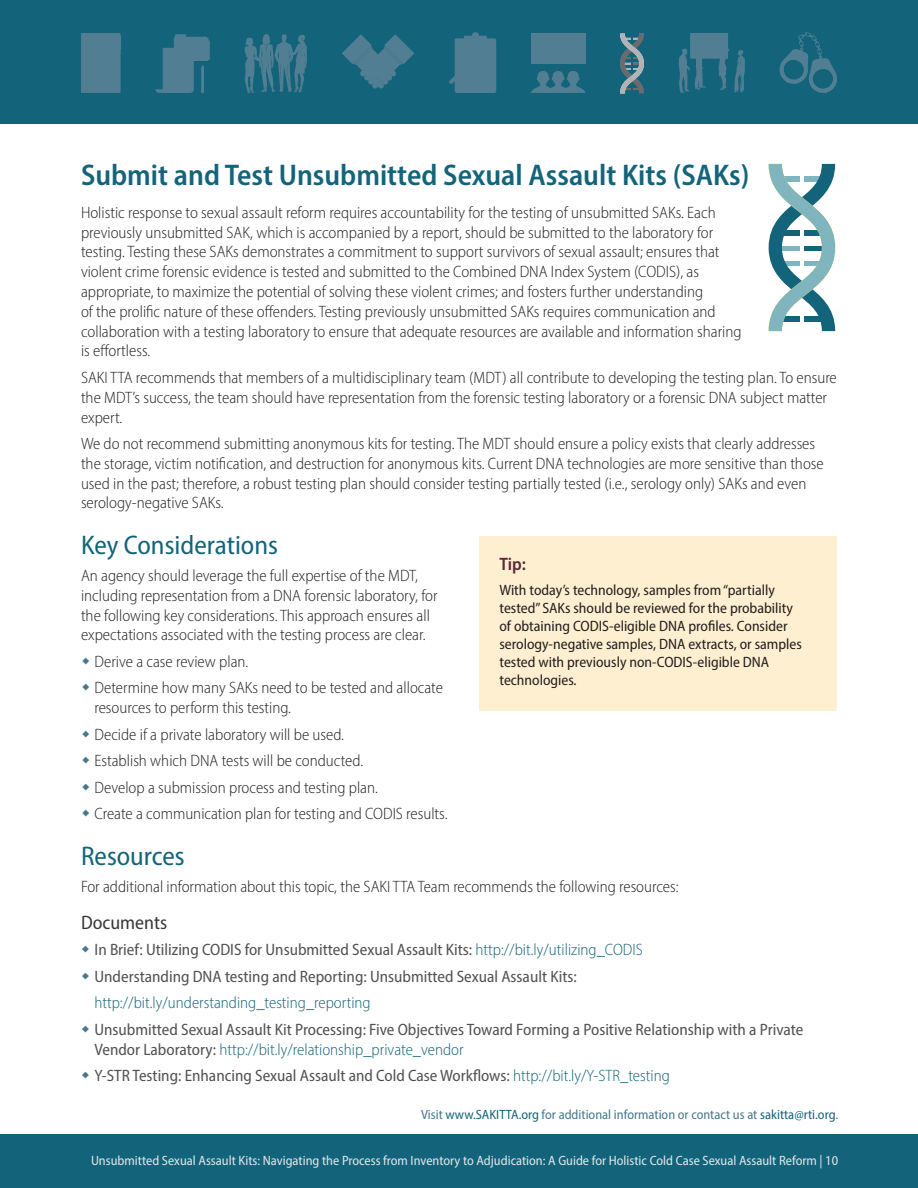
<style>
.page{position:relative;width:918px;height:1188px;background:#fff}
.page>*{position:absolute;margin:0;border:0;box-sizing:border-box;transform-origin:0 0}
.t1{font:600 semi-condensed 30px "Myriad Pro";color:#13647a}
.t2{font:semi-condensed 27px "Myriad Pro";color:#13647a}
.t3{font:semi-condensed 19.5px "Myriad Pro";color:#373837}
.t4{font:600 semi-condensed 18px "Myriad Pro";color:#5b273c}
.t5{font:300 semi-condensed 16.5px/19.8px "Myriad Pro";color:#231f20}
.t6{font:semi-condensed 16.5px/26.5px "Myriad Pro";color:#525151}
.t7{font:semi-condensed 15px/18px "Myriad Pro";color:#231f20}
.t8{font:semi-condensed 13.5px "Myriad Pro";color:#e2e6ea}
.t9{font:semi-condensed 13.5px "Myriad Pro";color:#46788d}
.s1{font-weight:300;color:#13647a}
.s2{color:#13647a}
</style>
<div class="page">
<div style="left:0;top:1134px;width:918px;height:54px;background:#13647a"></div>
<div style="left:0;top:0;width:918px;height:124px;background:#13647a"></div>
<svg style="left:244px;top:34px;width:63px;height:59px"></svg>
<svg style="left:342px;top:34px;width:72px;height:54px"></svg>
<div style="left:455px;top:38px;width:41px;height:55px;background:#517e92;border-radius:2px"></div>
<svg style="left:449px;top:32px;width:40px;height:54px"></svg>
<div style="left:531px;top:33px;width:54px;height:31px;background:#517e92"></div>
<svg style="left:531px;top:71px;width:54px;height:22px"></svg>
<div style="left:81px;top:33px;width:40px;height:60px;background:#517e92"></div>
<hr style="left:81px;top:53px;width:40px;height:1px;background:#517e92">
<svg style="left:679px;top:33px;width:66px;height:60px"></svg>
<svg style="left:779px;top:32px;width:58px;height:61px"></svg>
<svg style="left:155px;top:34px;width:55px;height:59px"></svg>
<div style="left:479px;top:536px;width:358px;height:174px;background:#feefd0"></div>
<svg style="left:769px;top:164px;width:66px;height:167px"></svg>
<svg style="left:620px;top:33px;width:24px;height:61px"></svg>
<h2 class="t1" style="left:81px;top:156px;width:670px">Submit and Test Unsubmitted Sexual Assault Kits (SAKs)</h2>
<p class="t5" style="left:81px;top:202px;width:662px">Holistic response to sexual assault reform requires accountability for the testing of unsubmitted SAKs. Each previously unsubmitted SAK, which is accompanied by a report, should be submitted to the laboratory for testing. Testing these SAKs demonstrates a commitment to support survivors of sexual assault; ensures that violent crime forensic evidence is tested and submitted to the Combined DNA Index System (CODIS), as appropriate, to maximize the potential of solving these violent crimes; and fosters further understanding<br>of the prolific nature of these offenders. Testing previously unsubmitted SAKs requires communication and collaboration with a testing laboratory to ensure that adequate resources are available and information sharing is effortless.</p>
<p class="t5" style="left:81px;top:367px;width:757px">SAKI TTA recommends that members of a multidisciplinary team (MDT) all contribute to developing the testing plan. To ensure the MDT’s success, the team should have representation from the forensic testing laboratory or a forensic DNA subject matter expert.</p>
<p class="t5" style="left:81px;top:434px;width:744px">We do not recommend submitting anonymous kits for testing. The MDT should ensure a policy exists that clearly addresses the storage, victim notification, and destruction for anonymous kits. Current DNA technologies are more sensitive than those used in the past; therefore, a robust testing plan should consider testing partially tested (i.e., serology only) SAKs and even serology-negative SAKs.</p>
<h3 class="t2" style="left:81px;top:529px;width:199px">Key Considerations</h3>
<p class="t5" style="left:81px;top:565px;width:358px">An agency should leverage the full expertise of the MDT, including representation from a DNA forensic laboratory, for the following key considerations. This approach ensures all expectations associated with the testing process are clear.</p>
<p class="t5" style="left:94px;top:651px;width:155px">Derive a case review plan.</p>
<p class="t5" style="left:94px;top:678px;width:350px">Determine how many SAKs need to be tested and allocate resources to perform this testing.</p>
<p class="t5" style="left:94px;top:724px;width:251px">Decide if a private laboratory will be used.</p>
<p class="t5" style="left:94px;top:751px;width:270px">Establish which DNA tests will be conducted.</p>
<p class="t5" style="left:94px;top:777px;width:285px">Develop a submission process and testing plan.</p>
<p class="t5" style="left:94px;top:804px;width:355px">Create a communication plan for testing and CODIS results.</p>
<h3 class="t2" style="left:81px;top:840px;width:105px">Resources</h3>
<p class="t5" style="left:81px;top:876px;width:599px">For additional information about this topic, the SAKI TTA Team recommends the following resources:</p>
<h4 class="t3" style="left:81px;top:910px;width:88px">Documents</h4>
<p class="t6" style="left:94px;top:936px;width:550px">In Brief: Utilizing CODIS for Unsubmitted Sexual Assault Kits: <span class="s1">http://bit.ly/utilizing_CODIS</span></p>
<p class="t6" style="left:94px;top:963px;width:484px">Understanding DNA testing and Reporting: Unsubmitted Sexual Assault Kits: <span class="s1">http://bit.ly/understanding_testing_reporting</span></p>
<p class="t6" style="left:94px;top:1019px;width:710px;line-height:19.8px">Unsubmitted Sexual Assault Kit Processing: Five Objectives Toward Forming a Positive Relationship with a Private<br>Vendor Laboratory: <span class="s1">http://bit.ly/relationship_private_vendor</span></p>
<p class="t6" style="left:94px;top:1062px;width:577px">Y-STR Testing: Enhancing Sexual Assault and Cold Case Workflows: <span class="s1">http://bit.ly/Y-STR_testing</span></p>
<h4 class="t4" style="left:500px;top:553px;width:28px">Tip:</h4>
<p class="t7" style="left:500px;top:580px;width:304px">With today’s technology, samples from “partially tested” SAKs should be reviewed for the probability of obtaining CODIS-eligible DNA profiles. Consider serology-negative samples, DNA extracts, or samples tested with previously non-CODIS-eligible DNA technologies.</p>
<p class="t9" style="left:421px;top:1106px;width:418px">Visit <span class="s2">www.SAKITTA.org</span> for additional information or contact us at <span class="s2">sakitta@rti.org</span>.</p>
<p class="t8" style="left:91px;top:1152px;width:749px">Unsubmitted Sexual Assault Kits: Navigating the Process from Inventory to Adjudication: A Guide for Holistic Cold Case Sexual Assault Reform | 10</p>
</div>
